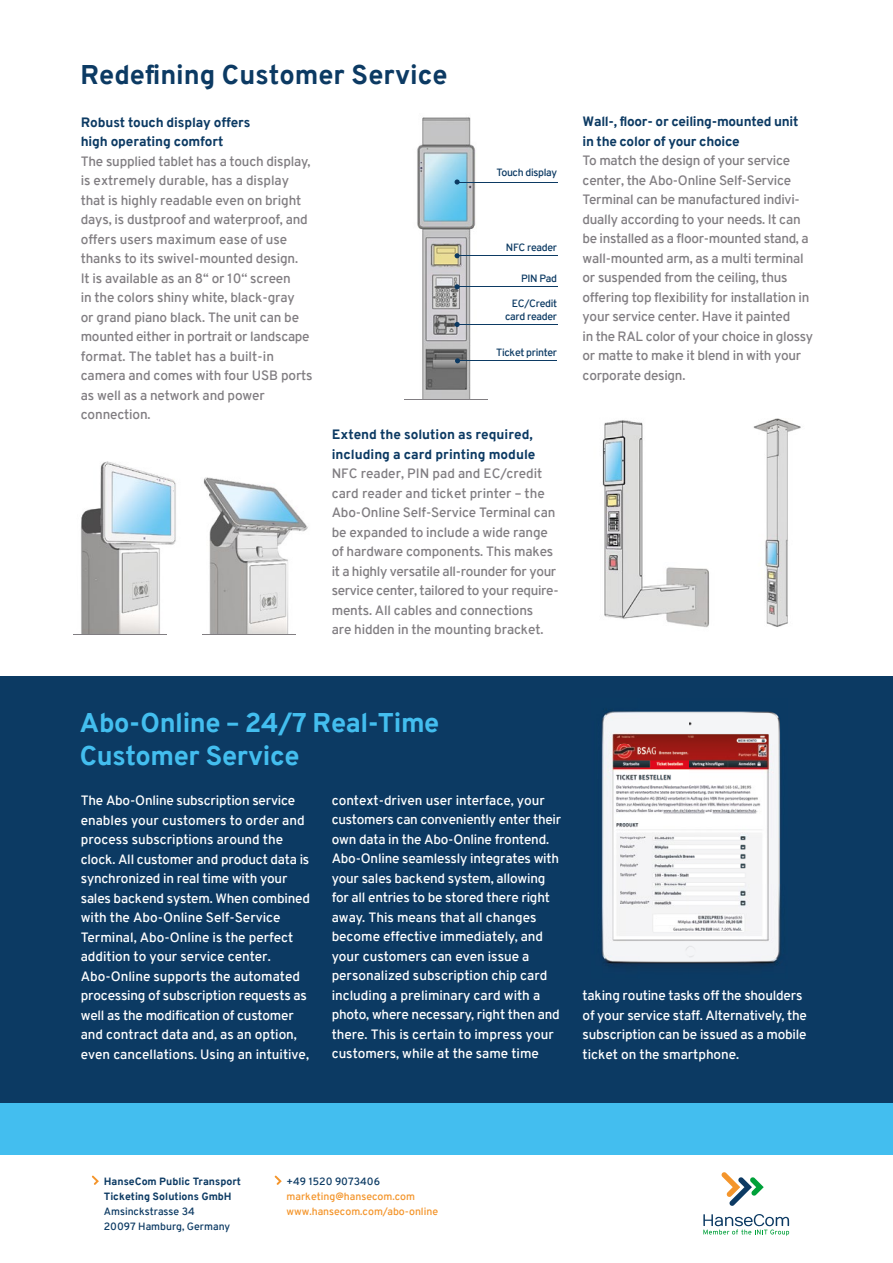
<style>
.page{position:relative;width:893px;height:1263px;background:#fff}
.page>*{position:absolute;margin:0;border:0;box-sizing:border-box;transform-origin:0 0}
.t1{font:700 27px/33px "Overpass";letter-spacing:-.015em;color:#43beef}
.t2{font:700 27px "Overpass";color:#0c3a63}
.t3{font:13.5px/19.5px "Overpass";letter-spacing:-.01em;color:#817e82}
.t4{font:13.5px/19.5px "Overpass";color:#fff}
.t5{font:700 13.5px/19.5px "Overpass";letter-spacing:-.01em;color:#0c3a63}
.t6{font:10.5px/12.6px "Overpass";letter-spacing:-.03em;color:#0c3a63;text-align:right}
.t7{font:10.5px/15px "Overpass";color:#0c3a63}
.t8{font:10.5px/15px "Overpass";color:#f4952b}
.t9{font:700 10.5px/15px "Overpass";color:#0c3a63}
</style>
<div class="page">
<img style="left:417px;top:117px;width:59px;height:282px">
<div style="left:0;top:676px;width:893px;height:449px;background:#0c3a63"></div>
<img style="left:601px;top:711px;width:180px;height:255px">
<div style="left:0;top:1103px;width:893px;height:51px;background:#43beef"></div>
<svg style="left:92px;top:1175px;width:7px;height:10px"></svg>
<svg style="left:721px;top:1172px;width:43px;height:34px"></svg>
<svg style="left:703px;top:1214px;width:86px;height:21px"></svg>
<svg style="left:275px;top:1175px;width:7px;height:10px"></svg>
<hr style="left:457px;top:255px;width:100px;height:1px;background:#0c3a63">
<svg style="left:455px;top:253px;width:5px;height:5px"></svg>
<hr style="left:457px;top:286px;width:100px;height:1px;background:#0c3a63">
<svg style="left:455px;top:284px;width:5px;height:5px"></svg>
<hr style="left:457px;top:360px;width:100px;height:1px;background:#0c3a63">
<svg style="left:455px;top:358px;width:5px;height:5px"></svg>
<hr style="left:457px;top:324px;width:100px;height:1px;background:#0c3a63">
<svg style="left:455px;top:322px;width:5px;height:5px"></svg>
<hr style="left:457px;top:182px;width:100px;height:1px;background:#0c3a63">
<svg style="left:455px;top:179px;width:5px;height:6px"></svg>
<img style="left:602px;top:420px;width:107px;height:208px">
<img style="left:753px;top:419px;width:48px;height:208px">
<img style="left:81px;top:461px;width:95px;height:173px">
<img style="left:203px;top:477px;width:105px;height:157px">
<hr style="left:73px;top:634px;width:94px;height:1px;background:#817e82">
<hr style="left:404px;top:399px;width:84px;height:1px;background:#817e82">
<hr style="left:202px;top:634px;width:94px;height:1px;background:#817e82">
<h1 class="t2" style="left:80px;top:58px;width:369px">Redefining Customer Service</h1>
<p class="t5" style="left:81px;top:112px;width:171px">Robust touch display offers high operating comfort</p>
<p class="t3" style="left:81px;top:151px;width:233px">The supplied tablet has a touch display, is extremely durable, has a display that is highly readable even on bright days, is dustproof and waterproof, and offers users maximum ease of use thanks to its swivel-mounted design.<br>It is available as an 8‘‘ or 10‘‘ screen<br>in the colors shiny white, black-gray<br>or grand piano black. The unit can be mounted either in portrait or landscape format. The tablet has a built-in camera and comes with four USB ports as well as a network and power connection.</p>
<p class="t5" style="left:332px;top:425px;width:205px">Extend the solution as required, including a card printing module</p>
<p class="t3" style="left:332px;top:464px;width:228px">NFC reader, PIN pad and EC/credit card reader and ticket printer – the Abo-Online Self-Service Terminal can be expanded to include a wide range of hardware components. This makes it a highly versatile all-rounder for your service center, tailored to your require&shy;ments. All cables and connections<br>are hidden in the mounting bracket.</p>
<p class="t6" style="left:496px;top:167px;width:62px">Touch display</p>
<p class="t6" style="left:506px;top:241px;width:53px">NFC reader</p>
<p class="t6" style="left:521px;top:272px;width:38px">PIN Pad</p>
<p class="t6" style="left:505px;top:297px;width:53px">EC/Credit card reader</p>
<p class="t6" style="left:496px;top:346px;width:62px">Ticket printer</p>
<p class="t5" style="left:583px;top:112px;width:217px">Wall-, floor- or ceiling-mounted unit in the color of your choice</p>
<p class="t3" style="left:583px;top:151px;width:232px">To match the design of your service center, the Abo-Online Self-Service Terminal can be manufactured indivi&shy;dually according to your needs. It can be installed as a floor-mounted stand, a wall-mounted arm, as a multi terminal or suspended from the ceiling, thus offering top flexibility for installation in your service center. Have it painted<br>in the RAL color of your choice in glossy or matte to make it blend in with your corporate design.</p>
<h1 class="t1" style="left:80px;top:707px;width:361px">Abo-Online – 24/7 Real-Time<br>Customer Service</h1>
<p class="t4" style="left:81px;top:791px;width:231px">The Abo-Online subscription service enables your customers to order and process subscriptions around the clock. All customer and product data is synchronized in real time with your sales backend system. When combined with the Abo-Online Self-Service Terminal, Abo-Online is the perfect addition to your service center.<br>Abo-Online supports the automated processing of subscription requests as well as the modification of customer and contract data and, as an option, even cancellations. Using an intuitive,</p>
<p class="t4" style="left:332px;top:791px;width:231px">context-driven user interface, your customers can conveniently enter their own data in the Abo-Online frontend.<br>Abo-Online seamlessly integrates with your sales backend system, allowing for all entries to be stored there right away. This means that all changes become effective immediately, and your customers can even issue a personalized subscription chip card including a preliminary card with a photo, where necessary, right then and there. This is certain to impress your customers, while at the same time</p>
<p class="t4" style="left:583px;top:986px;width:226px">taking routine tasks off the shoulders of your service staff. Alternatively, the subscription can be issued as a mobile ticket on the smartphone.</p>
<p class="t9" style="left:104px;top:1174px;width:139px">HanseCom Public Transport<br>Ticketing Solutions GmbH</p>
<p class="t7" style="left:104px;top:1204px;width:128px">Amsinckstrasse 34<br>20097 Hamburg, Germany</p>
<p class="t7" style="left:287px;top:1174px;width:95px">+49 1520 9073406</p>
<p class="t8" style="left:287px;top:1189px;width:153px">marketing@hansecom.com www.hansecom.com/abo-online</p>
</div>
